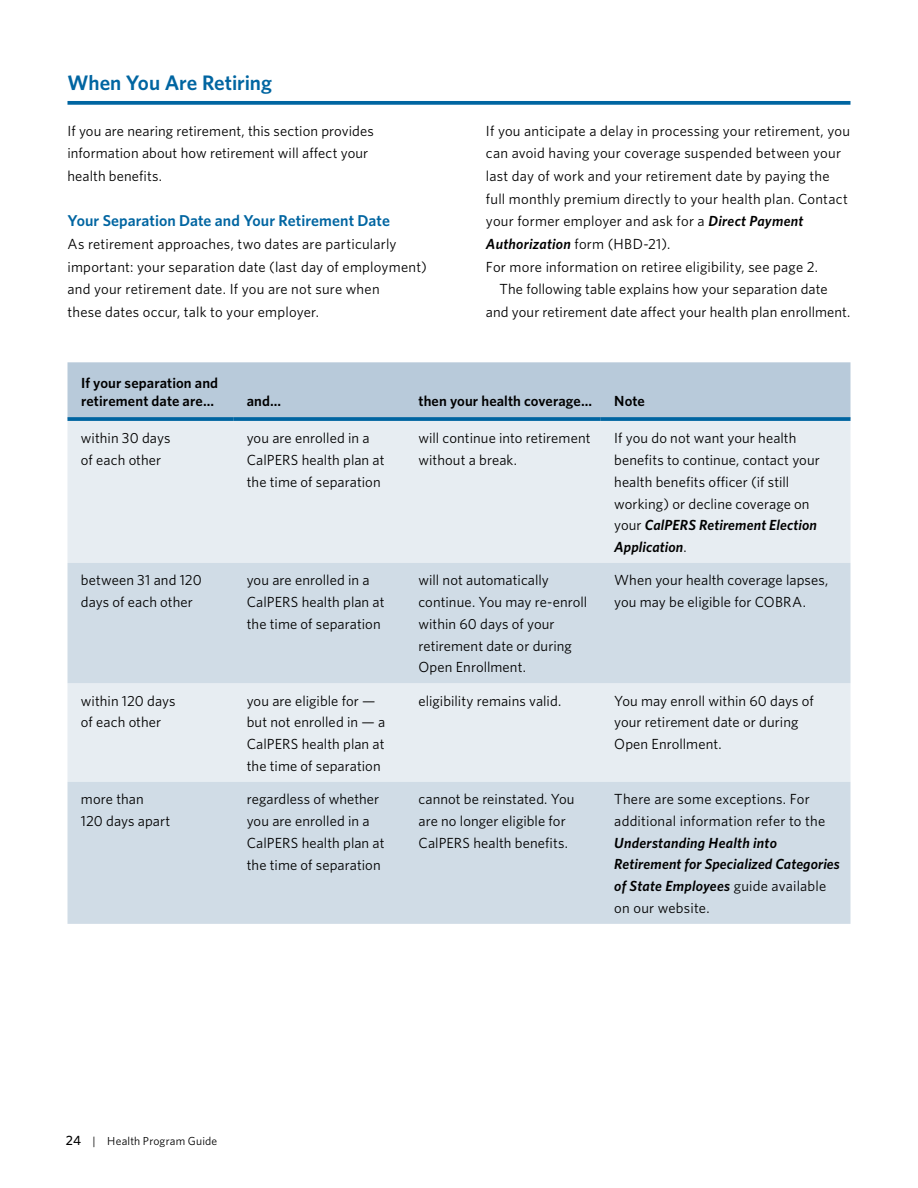
<style>
.page{position:relative;width:918px;height:1188px;background:#fff}
.page>*{position:absolute;margin:0;border:0;box-sizing:border-box;transform-origin:0 0}
.t1{font:600 21px "Jbpbxb Whitney";letter-spacing:-.005em;color:#0065a1}
.t2{font:600 15.75px "Jbpbxb Whitney";letter-spacing:.005em;color:#0065a1}
.t3{font:14.7px/21.8px "Dtynyg Whitney";letter-spacing:.005em;color:#000}
.t4{font:600 14.7px/18px "Jbpbxb Whitney";letter-spacing:.01em;color:#000}
.t5{font:11.7px "Dtynyg Whitney";letter-spacing:.015em;color:#000}
.s1{font-family:"Pgcpjp Whitney";font-weight:600;font-style:italic}
.s2{font-family:"Jbrytn Whitney";font-weight:500;font-size:13.5px}
</style>
<div class="page">
<svg style="left:68px;top:101px;width:782px;height:4px;background:#116fa7"></svg>
<div style="left:68px;top:362px;width:782px;height:55px;background:#b8cada"></div>
<div style="left:68px;top:421px;width:782px;height:142px;background:#e7edf2"></div>
<svg style="left:68px;top:563px;width:782px;height:361px;background:#d6e0e9"></svg>
<svg style="left:68px;top:417px;width:165px;height:4px"></svg>
<svg style="left:233px;top:417px;width:172px;height:4px"></svg>
<svg style="left:405px;top:417px;width:196px;height:4px"></svg>
<svg style="left:601px;top:417px;width:249px;height:4px"></svg>
<h3 class="t1" style="left:68px;top:69px;width:206px">When You Are Retiring</h3>
<p class="t3" style="left:68px;top:119px;width:308px;line-height:22.6px">If you are nearing retirement, this section provides information about how retirement will affect your health benefits.</p>
<h4 class="t2" style="left:68px;top:210px;width:324px">Your Separation Date and Your Retirement Date</h4>
<p class="t3" style="left:68px;top:232px;width:361px;line-height:22.6px">As retirement approaches, two dates are particularly important: your separation date (last day of employment) and your retirement date. If you are not sure when<br>these dates occur, talk to your employer.</p>
<p class="t3" style="left:486px;top:119px;width:366px;line-height:22.6px">If you anticipate a delay in processing your retirement, you can avoid having your coverage suspended between your last day of work and your retirement date by paying the full monthly premium directly to your health plan. Contact your former employer and ask for a <span class="s1">Direct Payment Authorization</span> form (HBD-21).</p>
<p class="t3" style="left:486px;top:255px;width:334px">For more information on retiree eligibility, see page 2.</p>
<p class="t3" style="left:486px;top:278px;width:366px;line-height:22.6px;text-indent:13px">The following table explains how your separation date and your retirement date affect your health plan enrollment.</p>
<p class="t4" style="left:81px;top:373px;width:139px">If your separation and retirement date are…</p>
<p class="t4" style="left:247px;top:391px;width:36px">and…</p>
<p class="t4" style="left:419px;top:391px;width:175px">then your health coverage…</p>
<p class="t4" style="left:614px;top:391px;width:32px">Note</p>
<p class="t3" style="left:81px;top:427px;width:91px">within 30 days of each other</p>
<p class="t3" style="left:247px;top:427px;width:139px">you are enrolled in a<br>CalPERS health plan at the time of separation</p>
<p class="t3" style="left:419px;top:427px;width:174px">will continue into retirement without a break.</p>
<p class="t3" style="left:614px;top:427px;width:207px">If you do not want your health benefits to continue, contact your health benefits officer (if still working) or decline coverage on your <span class="s1">CalPERS Retirement Election<br>Application</span>.</p>
<p class="t3" style="left:81px;top:569px;width:122px">between 31 and 120 days of each other</p>
<p class="t3" style="left:247px;top:569px;width:139px">you are enrolled in a<br>CalPERS health plan at the time of separation</p>
<p class="t3" style="left:419px;top:569px;width:170px">will not automatically continue. You may re-enroll within 60 days of your retirement date or during<br>Open Enrollment.</p>
<p class="t3" style="left:614px;top:569px;width:216px">When your health coverage lapses, you may be eligible for COBRA.</p>
<p class="t3" style="left:81px;top:689px;width:96px">within 120 days of each other</p>
<p class="t3" style="left:247px;top:689px;width:140px">you are eligible for — but not enrolled in — a<br>CalPERS health plan at the time of separation</p>
<p class="t3" style="left:419px;top:689px;width:144px">eligibility remains valid.</p>
<p class="t3" style="left:614px;top:689px;width:201px">You may enroll within 60 days of your retirement date or during<br>Open Enrollment.</p>
<p class="t3" style="left:81px;top:788px;width:91px">more than<br>120 days apart</p>
<p class="t3" style="left:247px;top:788px;width:139px">regardless of whether you are enrolled in a<br>CalPERS health plan at the time of separation</p>
<p class="t3" style="left:419px;top:788px;width:157px">cannot be reinstated. You are no longer eligible for<br>CalPERS health benefits.</p>
<p class="t3" style="left:614px;top:788px;width:227px">There are some exceptions. For additional information refer to the<br><span class="s1">Understanding Health into<br>Retirement for Specialized Categories of State Employees</span> guide available on our website.</p>
<p class="t5" style="left:66px;top:1133px;width:153px"><span class="s2">24</span> | Health Program Guide</p>
</div>
